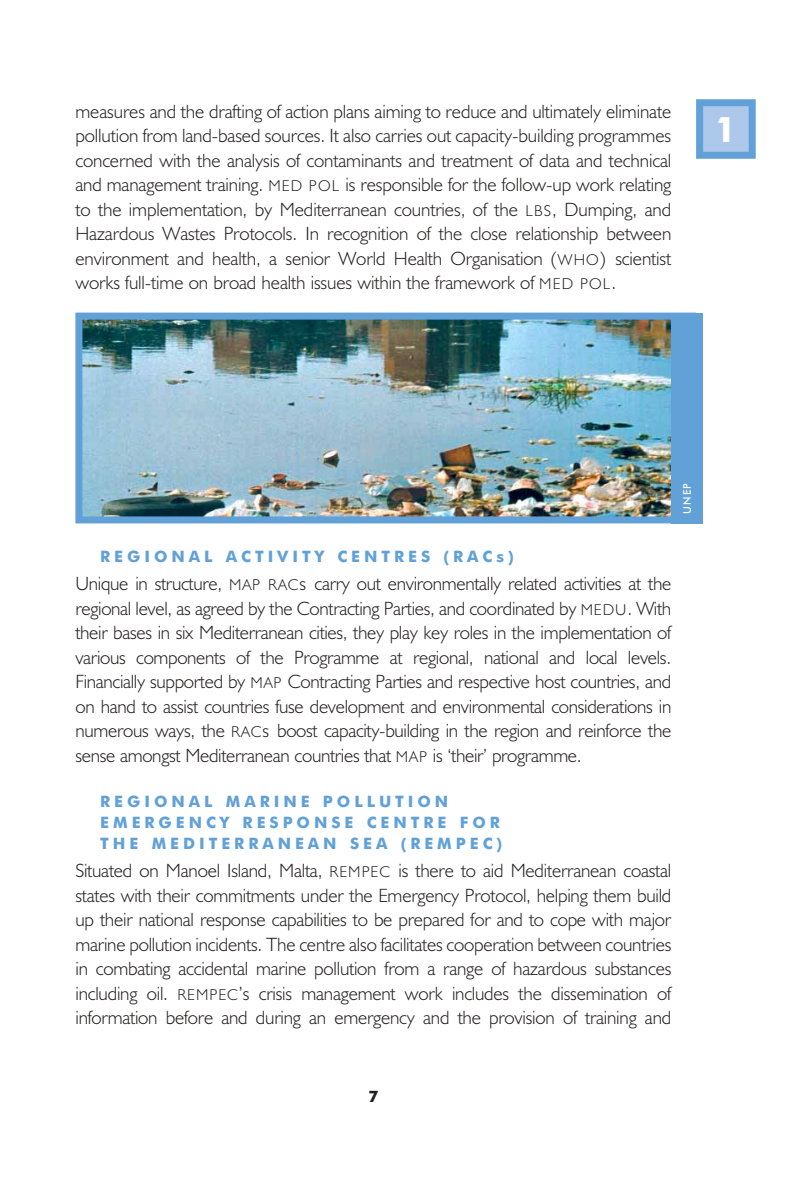
<style>
.page{position:relative;width:794px;height:1191px;background:#fff}
.page>*{position:absolute;margin:0;border:0;box-sizing:border-box;transform-origin:0 0}
.t1{font:35px "Futura Bold BT";color:#fff}
.t2{font:19.25px/24.5px "Humanist 521 Light BT";letter-spacing:-.01em;color:#231f1f;text-align:justify}
.t3{font:15.75px/21px "Futura Bold BT";letter-spacing:.25em;color:#61a1d7}
.t4{font:15.75px "Futura Bold BT";color:#231f1f}
.t5{font:10.5px "Futura Medium BT";color:#fff}
.s1{font-size:15.75px}
</style>
<div class="page">
<div style="left:699px;top:103px;width:52px;height:52px;background:#adc8ea"></div>
<div style="left:695px;top:99px;width:60px;height:60px;border:7px solid #61a1d7"></div>
<img style="left:83px;top:321px;width:588px;height:194px">
<div style="left:75px;top:313px;width:620px;height:210px;border:7px solid #61a1d7"></div>
<div style="left:671px;top:313px;width:31px;height:210px;background:#61a1d7"></div>
<p class="t2" style="left:75px;top:101px;width:597px">measures and the drafting of action plans aiming to reduce and ultimately eliminate pollution from land-based sources. It also carries out capacity-building programmes concerned with the analysis of contaminants and treatment of data and technical and management training. <span class="s1">MED POL</span> is responsible for the follow-up work relating to the implementation, by Mediterranean countries, of the <span class="s1">LBS</span>, Dumping, and Hazardous Wastes Protocols. In recognition of the close relationship between environment and health, a senior World Health Organisation (<span class="s1">WHO</span>) scientist works full-time on broad health issues within the framework of <span class="s1">MED POL</span>.</p>
<h1 class="t1" style="left:714px;top:116px;width:23px">1</h1>
<p class="t5" style="left:682px;top:513px;width:32px;rotate:-90deg">UNEP</p>
<p class="t3" style="left:100px;top:548px;width:415px">REGIONAL ACTIVITY CENTRES (RACs)</p>
<p class="t2" style="left:75px;top:573px;width:597px">Unique in structure, <span class="s1">MAP RAC</span>s carry out environmentally related activities at the regional level, as agreed by the Contracting Parties, and coordinated by <span class="s1">MEDU</span>. With their bases in six Mediterranean cities, they play key roles in the implementation of various components of the Programme at regional, national and local levels.<br>Financially supported by <span class="s1">MAP</span> Contracting Parties and respective host countries, and on hand to assist countries fuse development and environmental considerations in numerous ways, the <span class="s1">RAC</span>s boost capacity-building in the region and reinforce the sense amongst Mediterranean countries that <span class="s1">MAP</span> is ‘their’ programme.</p>
<p class="t3" style="left:100px;top:793px;width:403px">REGIONAL MARINE POLLUTION<br>EMERGENCY RESPONSE CENTRE FOR<br>THE MEDITERRANEAN SEA (REMPEC)</p>
<p class="t2" style="left:75px;top:860px;width:597px">Situated on Manoel Island, Malta, <span class="s1">REMPEC</span> is there to aid Mediterranean coastal states with their commitments under the Emergency Protocol, helping them build up their national response capabilities to be prepared for and to cope with major marine pollution incidents. The centre also facilitates cooperation between countries in combating accidental marine pollution from a range of hazardous substances including oil. <span class="s1">REMPEC</span>’s crisis management work includes the dissemination of information before and during an emergency and the provision of training and</p>
<p class="t4" style="left:368px;top:1091px;width:11px">7</p>
</div>
